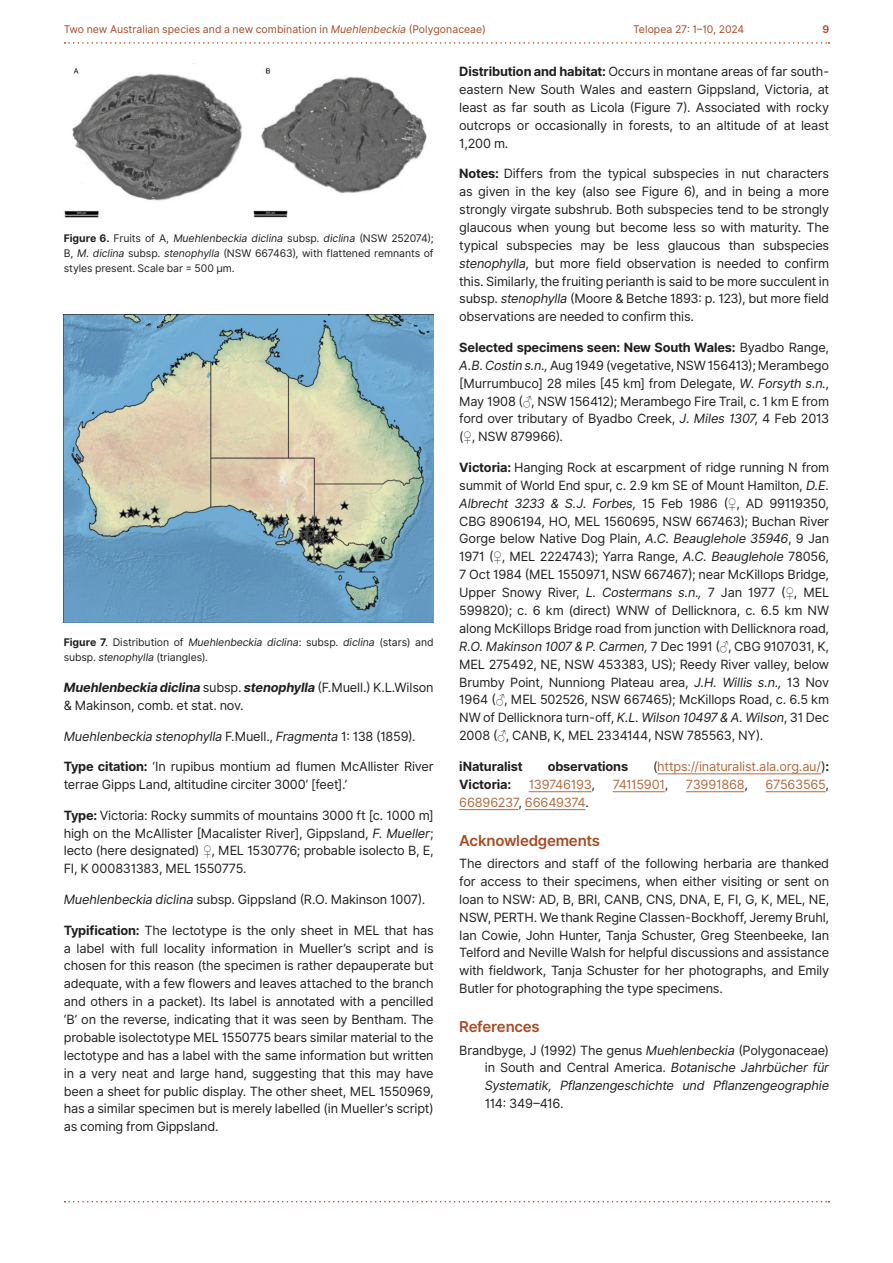
<style>
.page{position:relative;width:893px;height:1263px;background:#fff}
.page>*{position:absolute;margin:0;border:0;box-sizing:border-box;transform-origin:0 0}
.t1{font:600 15px "Inter";letter-spacing:-.015em;color:#a74c24}
.Body{font:12.75px/17.9px "Inter";letter-spacing:-.015em;color:#231f20;text-align:justify}
.Reference{font:italic 12.75px/17.9px "Inter";letter-spacing:-.015em;color:#231f20;text-align:justify}
.Body-2{font:12.75px "Inter";letter-spacing:-.02em;color:#b56a40}
.Body-3{font:italic 12.75px "Inter";letter-spacing:-.015em;color:#231f20}
.Body-4{font:700 12.75px "Inter";letter-spacing:-.01em;color:#231f20}
.Image_Caption{font:10.5px/15px "Inter";letter-spacing:-.005em;color:#231f20;text-align:justify}
.t2{font:10.5px "Inter";letter-spacing:.005em;color:#a74c24}
.t3{font:600 10.5px "Inter";color:#a74c24}
.s1{font-style:italic}
.s2{font-weight:700}
.s3{font-weight:700;font-style:italic}
.s4{font-style:normal}
.s5{font-family:"Times New Roman"}
.s6{color:#231f20}
.s7{font-weight:700;color:#231f20}
</style>
<div class="page">
<svg style="left:65px;top:42px;width:764px;height:2px"></svg>
<svg style="left:65px;top:1201px;width:764px;height:1px"></svg>
<img style="left:64px;top:68px;width:363px;height:150px">
<img style="left:64px;top:315px;width:370px;height:308px">
<hr style="left:657px;top:773px;width:164px;height:1px;background:#b56a40">
<hr style="left:529px;top:791px;width:63px;height:1px;background:#b56a40">
<hr style="left:613px;top:791px;width:52px;height:1px;background:#b56a40">
<hr style="left:686px;top:791px;width:58px;height:1px;background:#b56a40">
<hr style="left:766px;top:791px;width:60px;height:1px;background:#b56a40">
<hr style="left:459px;top:809px;width:59px;height:1px;background:#b56a40">
<hr style="left:525px;top:809px;width:60px;height:1px;background:#b56a40">
<p class="t2" style="left:64px;top:22px;width:424px">Two new Australian species and a new combination in <span class="s1">Muehlenbeckia</span> (Polygonaceae)</p>
<p class="t2" style="left:633px;top:22px;width:113px">Telopea 27: 1–10, 2024</p>
<p class="t3" style="left:822px;top:22px;width:8px">9</p>
<p class="Image_Caption" style="left:64px;top:231px;width:371px"><span class="s2">Figure 6.</span> Fruits of A, <span class="s1">Muehlenbeckia diclina</span> subsp. <span class="s1">diclina</span> (NSW 252074); B, <span class="s1">M. diclina</span> subsp. <span class="s1">stenophylla</span> (NSW 667463), with flattened remnants of styles present. Scale bar = 500 μm.</p>
<p class="Image_Caption" style="left:64px;top:635px;width:371px"><span class="s2">Figure 7</span>. Distribution of <span class="s1">Muehlenbeckia diclina</span>: subsp. <span class="s1">diclina</span> (stars) and subsp. <span class="s1">stenophylla</span> (triangles).</p>
<p class="Body" style="left:64px;top:679px;width:371px"><span class="s3">Muehlenbeckia diclina</span> subsp. <span class="s3">stenophylla</span> (F.Muell.) K.L.Wilson &amp; Makinson, comb. et stat. nov.</p>
<p class="Body-3" style="left:64px;top:727px;width:353px">Muehlenbeckia stenophylla <span class="s4">F.Muell.,</span> Fragmenta <span class="s4">1: 138 (1859).</span></p>
<p class="Body" style="left:64px;top:758px;width:371px"><span class="s2">Type citation:</span> ‘In rupibus montium ad flumen McAllister River terrae Gipps Land, altitudine circiter 3000’ [feet].’</p>
<p class="Body" style="left:64px;top:806px;width:371px"><span class="s2">Type:</span> Victoria: Rocky summits of mountains 3000 ft [c. 1000 m] high on the McAllister [Macalister River], Gippsland, <span class="s1">F. Mueller</span>; lecto (here designated) <span class="s5">♀</span>, MEL 1530776; probable isolecto B, E, FI, K 000831383, MEL 1550775.</p>
<p class="Body" style="left:64px;top:890px;width:363px"><span class="s1">Muehlenbeckia diclina</span> subsp. Gippsland (R.O. Makinson 1007).</p>
<p class="Body" style="left:64px;top:921px;width:371px"><span class="s2">Typification:</span> The lectotype is the only sheet in MEL that has a label with full locality information in Mueller’s script and is chosen for this reason (the specimen is rather depauperate but adequate, with a few flowers and leaves attached to the branch and others in a packet). Its label is annotated with a pencilled ‘B’ on the reverse, indicating that it was seen by Bentham. The probable isolectotype MEL 1550775 bears similar material to the lectotype and has a label with the same information but written in a very neat and large hand, suggesting that this may have been a sheet for public display. The other sheet, MEL 1550969, has a similar specimen but is merely labelled (in Mueller’s script) as coming from Gippsland.</p>
<p class="Body" style="left:459px;top:63px;width:371px"><span class="s2">Distribution and habitat:</span> Occurs in montane areas of far south&shy;eastern New South Wales and eastern Gippsland, Victoria, at least as far south as Licola (Figure 7). Associated with rocky outcrops or occasionally in forests, to an altitude of at least 1,200 m.</p>
<p class="Body" style="left:459px;top:165px;width:371px"><span class="s2">Notes:</span> Differs from the typical subspecies in nut characters as given in the key (also see Figure 6), and in being a more strongly virgate subshrub. Both subspecies tend to be strongly glaucous when young but become less so with maturity. The typical subspecies may be less glaucous than subspecies <span class="s1">stenophylla</span>, but more field observation is needed to confirm this. Similarly, the fruiting perianth is said to be more succulent in subsp. <span class="s1">stenophylla</span> (Moore &amp; Betche 1893: p. 123), but more field observations are needed to confirm this.</p>
<p class="Body" style="left:459px;top:338px;width:371px"><span class="s2">Selected specimens seen: New South Wales:</span> Byadbo Range, <span class="s1">A.B. Costin s.n.,</span> Aug 1949 (vegetative, NSW 156413); Merambego [Murrumbuco] 28 miles [45 km] from Delegate, <span class="s1">W. Forsyth s.n.</span>, May 1908 (<span class="s5">♂</span>, NSW 156412); Merambego Fire Trail, c. 1 km E from ford over tributary of Byadbo Creek, <span class="s1">J. Miles 1307</span>, 4 Feb 2013 (<span class="s5">♀</span>, NSW 879966).</p>
<p class="Body" style="left:459px;top:458px;width:371px"><span class="s2">Victoria:</span> Hanging Rock at escarpment of ridge running N from summit of World End spur, c. 2.9 km SE of Mount Hamilton, <span class="s1">D.E.<br>Albrecht 3233 &amp; S.J. Forbes,</span> 15 Feb 1986 (<span class="s5">♀</span>, AD 99119350, CBG 8906194, HO, MEL 1560695, NSW 667463); Buchan River Gorge below Native Dog Plain, <span class="s1">A.C. Beauglehole 35946</span>, 9 Jan 1971 (<span class="s5">♀</span>, MEL 2224743); Yarra Range, <span class="s1">A.C. Beauglehole</span> 78056, 7 Oct 1984 (MEL 1550971, NSW 667467); near McKillops Bridge, Upper Snowy River, <span class="s1">L. Costermans s.n.,</span> 7 Jan 1977 (<span class="s5">♀</span>, MEL 599820); c. 6 km (direct) WNW of Dellicknora, c. 6.5 km NW along McKillops Bridge road from junction with Dellicknora road, <span class="s1">R.O. Makinson 1007 &amp; P. Carmen,</span> 7 Dec 1991 (<span class="s5">♂</span>, CBG 9107031, K, MEL 275492, NE, NSW 453383, US); Reedy River valley, below Brumby Point, Nunniong Plateau area, <span class="s1">J.H. Willis s.n.,</span> 13 Nov 1964 (<span class="s5">♂</span>, MEL 502526, NSW 667465); McKillops Road, c. 6.5 km NW of Dellicknora turn-off, <span class="s1">K.L. Wilson 10497 &amp; A. Wilson</span>, 31 Dec 2008 (<span class="s5">♂</span>, CANB, K, MEL 2334144, NSW 785563, NY).</p>
<p class="Body-4" style="left:459px;top:757px;width:65px">iNaturalist</p>
<p class="Body-4" style="left:548px;top:757px;width:82px">observations</p>
<p class="Body-2" style="left:653px;top:757px;width:178px"><span class="s6">(</span>https://inaturalist.ala.org.au/<span class="s6">)</span><span class="s7">:</span></p>
<p class="Body-4" style="left:459px;top:775px;width:53px">Victoria:</p>
<p class="Body-2" style="left:529px;top:775px;width:68px">139746193<span class="s6">,</span></p>
<p class="Body-2" style="left:613px;top:775px;width:57px">74115901<span class="s6">,</span></p>
<p class="Body-2" style="left:686px;top:775px;width:64px">73991868<span class="s6">,</span></p>
<p class="Body-2" style="left:766px;top:775px;width:65px">67563565<span class="s6">,</span></p>
<p class="Body-2" style="left:459px;top:793px;width:131px">66896237<span class="s6">,</span> 66649374<span class="s6">.</span></p>
<h3 class="t1" style="left:459px;top:829px;width:142px">Acknowledgements</h3>
<p class="Body" style="left:459px;top:854px;width:371px">The directors and staff of the following herbaria are thanked for access to their specimens, when either visiting or sent on loan to NSW: AD, B, BRI, CANB, CNS, DNA, E, FI, G, K, MEL, NE, NSW, PERTH. We thank Regine Classen-Bockhoff, Jeremy Bruhl, Ian Cowie, John Hunter, Tanja Schuster, Greg Steenbeeke, Ian Telford and Neville Walsh for helpful discussions and assistance with fieldwork, Tanja Schuster for her photographs, and Emily Butler for photographing the type specimens.</p>
<h3 class="t1" style="left:459px;top:1016px;width:82px">References</h3>
<p class="Reference" style="left:485px;top:1041px;width:346px;text-indent:-26px"><span class="s4">Brandbyge, J (1992) The genus</span> Muehlenbeckia <span class="s4">(Polygonaceae) in South and Central America.</span> Botanische Jahrbücher für Systematik, Pflanzengeschichte und Pflanzengeographie <span class="s4">114: 349–416.</span></p>
</div>
